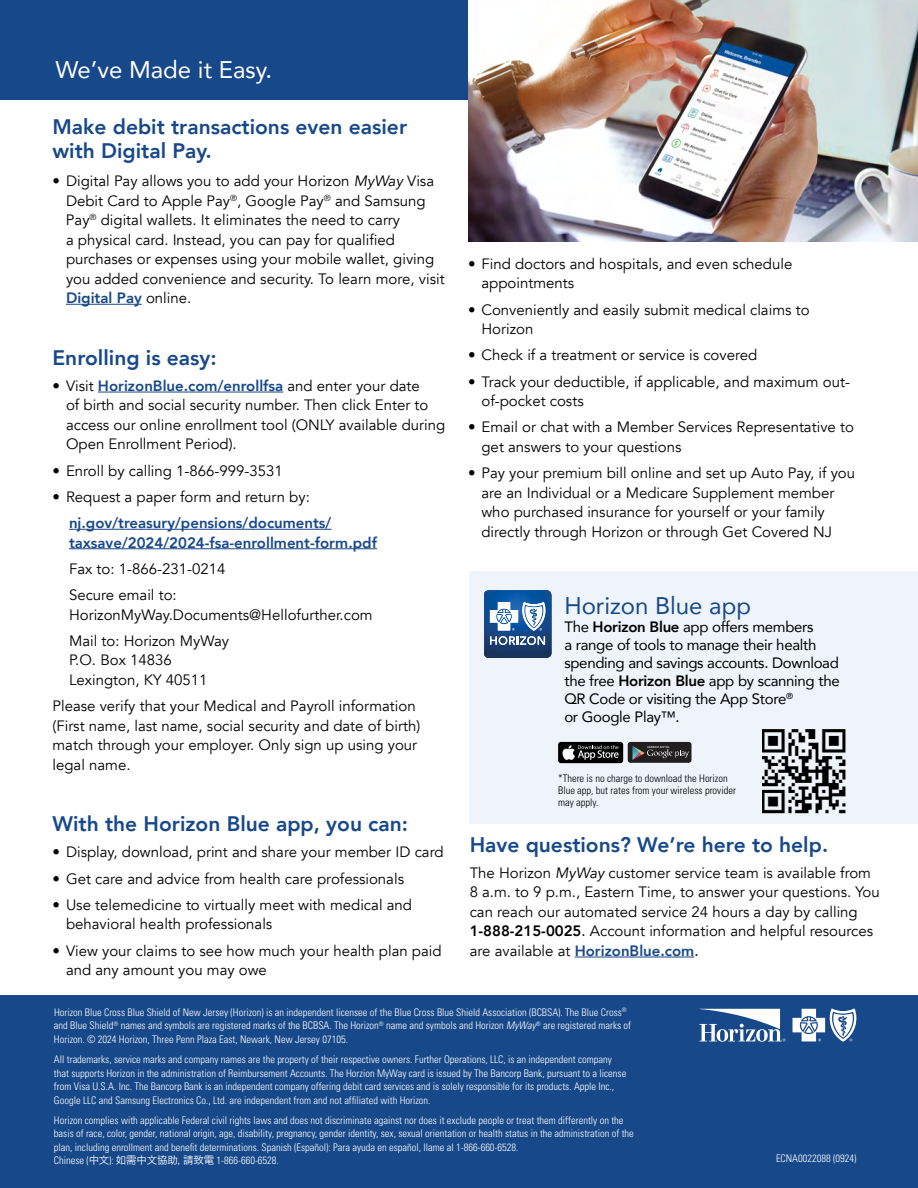
<style>
.page{position:relative;width:918px;height:1188px;background:#fff}
.page>*{position:absolute;margin:0;border:0;box-sizing:border-box;transform-origin:0 0}
.t1{font:24px "Avenir";color:#fff}
.t2{font:24px "Avenir";color:#174889}
.t3{font:800 21px/24px "Avenir";color:#174889}
.t4{font:15px/19.5px "Avenir";color:#000}
.t5{font:15px/18px "Avenir";letter-spacing:-.02em;color:#000}
.t6{font:800 15px/19.5px "Avenir";color:#174889}
.t7{font:300 condensed 10.5px/13.5px "Univers LT Std";color:#fff}
.t8{font:300 condensed 10.5px/12px "Univers LT Std";color:#000}
.s1{font-style:italic}
.s2{font-weight:800;color:#174889}
.s3{font-weight:800}
.s4{font-style:inherit}
.s5{font-family:"Hira Kaku Pro W3";font-weight:400;font-stretch:normal}
</style>
<div class="page">
<div style="left:0;top:0;width:468px;height:99px;background:#174889"></div>
<div style="left:0;top:996px;width:918px;height:192px;background:#174889"></div>
<div style="left:470px;top:571px;width:448px;height:253px;background:#eef4fa"></div>
<svg style="left:484px;top:590px;width:68px;height:68px;background:#4d75a5"></svg>
<div style="left:628px;top:742px;width:64px;height:21px;background:#221e1f;border-radius:3px"></div>
<svg style="left:632px;top:746px;width:57px;height:14px"></svg>
<div style="left:558px;top:742px;width:65px;height:21px;background:#000;border-radius:3px"></div>
<svg style="left:562px;top:745px;width:57px;height:15px"></svg>
<img style="left:763px;top:729px;width:83px;height:85px">
<hr style="left:66px;top:304px;width:76px;height:1px;background:#174889">
<hr style="left:98px;top:392px;width:185px;height:1px;background:#174889">
<hr style="left:69px;top:529px;width:262px;height:1px;background:#174889">
<hr style="left:69px;top:548px;width:308px;height:1px;background:#174889">
<hr style="left:575px;top:957px;width:119px;height:1px;background:#174889">
<img style="left:468px;top:0;width:450px;height:242px">
<svg style="left:699px;top:1009px;width:87px;height:33px"></svg>
<svg style="left:793px;top:1008px;width:63px;height:34px"></svg>
<h1 class="t1" style="left:56px;top:50px;width:218px">We’ve Made it Easy.</h1>
<h2 class="t3" style="left:52px;top:115px;width:356px">Make debit transactions even easier with Digital Pay.</h2>
<p class="t4" style="left:66px;top:172px;width:380px;text-indent:-13px">• Digital Pay allows you to add your Horizon <span class="s1">MyWay</span> Visa Debit Card to Apple Pay<sup>®</sup>, Google Pay<sup>®</sup> and Samsung Pay<sup>®</sup> digital wallets. It eliminates the need to carry<br>a physical card. Instead, you can pay for qualified purchases or expenses using your mobile wallet, giving you added convenience and security. To learn more, visit <span class="s2">Digital Pay</span> online.</p>
<h2 class="t3" style="left:52px;top:345px;width:166px">Enrolling is easy:</h2>
<p class="t4" style="left:66px;top:376px;width:381px;text-indent:-14px">• Visit <span class="s2">HorizonBlue.com/enrollfsa</span> and enter your date<br>of birth and social security number. Then click Enter to access our online enrollment tool (ONLY available during Open Enrollment Period).</p>
<p class="t4" style="left:52px;top:461px;width:232px">• Enroll by calling 1-866-999-3531</p>
<p class="t4" style="left:52px;top:487px;width:259px">• Request a paper form and return by:</p>
<p class="t6" style="left:69px;top:513px;width:310px">nj.gov/treasury/pensions/documents/ taxsave/2024/2024-fsa-enrollment-form.pdf</p>
<p class="t4" style="left:69px;top:556px;width:158px;line-height:26.2px">Fax to: 1-866-231-0214<br>Secure email to:</p>
<p class="t4" style="left:69px;top:602px;width:305px;line-height:26.2px">HorizonMyWay.Documents@Hellofurther.com<br>Mail to: Horizon MyWay</p>
<p class="t4" style="left:69px;top:651px;width:140px">P.O. Box 14836<br>Lexington, KY 40511</p>
<p class="t4" style="left:52px;top:697px;width:369px">Please verify that your Medical and Payroll information (First name, last name, social security and date of birth) match through your employer. Only sign up using your legal name.</p>
<h2 class="t3" style="left:52px;top:812px;width:357px">With the Horizon Blue app, you can:</h2>
<p class="t4" style="left:52px;top:843px;width:393px">• Display, download, print and share your member ID card</p>
<p class="t4" style="left:52px;top:869px;width:353px">• Get care and advice from health care professionals</p>
<p class="t4" style="left:66px;top:895px;width:348px;text-indent:-14px">• Use telemedicine to virtually meet with medical and behavioral health professionals</p>
<p class="t4" style="left:66px;top:941px;width:377px;text-indent:-14px">• View your claims to see how much your health plan paid and any amount you may owe</p>
<p class="t4" style="left:482px;top:254px;width:312px;text-indent:-14px">• Find doctors and hospitals, and even schedule appointments</p>
<p class="t4" style="left:482px;top:300px;width:330px;text-indent:-14px">• Conveniently and easily submit medical claims to<br>Horizon</p>
<p class="t4" style="left:468px;top:346px;width:291px">• Check if a treatment or service is covered</p>
<p class="t4" style="left:482px;top:372px;width:370px;text-indent:-14px">• Track your deductible, if applicable, and maximum out&shy;of-pocket costs</p>
<p class="t4" style="left:482px;top:418px;width:374px;text-indent:-14px">• Email or chat with a Member Services Representative to get answers to your questions</p>
<p class="t4" style="left:482px;top:463px;width:375px;text-indent:-14px">• Pay your premium bill online and set up Auto Pay, if you are an Individual or a Medicare Supplement member who purchased insurance for yourself or your family directly through Horizon or through Get Covered NJ</p>
<h1 class="t2" style="left:564px;top:587px;width:188px">Horizon Blue app</h1>
<p class="t5" style="left:564px;top:618px;width:277px">The <span class="s3">Horizon Blue</span> app offers members<br>a range of tools to manage their health spending and savings accounts. Download the free <span class="s3">Horizon Blue</span> app by scanning the QR Code or visiting the App Store<sup>®<br></sup>or Google Play™.</p>
<p class="t8" style="left:558px;top:772px;width:179px">*There is no charge to download the Horizon<br>Blue app, but rates from your wireless provider may apply.</p>
<h2 class="t3" style="left:470px;top:832px;width:360px">Have questions? We’re here to help.</h2>
<p class="t4" style="left:470px;top:863px;width:412px">The Horizon <span class="s1">MyWay</span> customer service team is available from 8 a.m. to 9 p.m., Eastern Time, to answer your questions. You can reach our automated service 24 hours a day by calling <span class="s3">1-888-215-0025</span><span class="s4">.</span> Account information and helpful resources are available at <span class="s2">HorizonBlue.com</span><span class="s4">.</span></p>
<p class="t7" style="left:54px;top:1006px;width:579px">Horizon Blue Cross Blue Shield of New Jersey (Horizon) is an independent licensee of the Blue Cross Blue Shield Association (BCBSA). The Blue Cross<sup>® </sup>and Blue Shield<sup>®</sup> names and symbols are registered marks of the BCBSA. The Horizon<sup>®</sup> name and symbols and Horizon <span class="s1">MyWay</span><sup>®</sup> are registered marks of<br>Horizon. © 2024 Horizon, Three Penn Plaza East, Newark, New Jersey 07105.</p>
<p class="t7" style="left:54px;top:1053px;width:574px">All trademarks, service marks and company names are the property of their respective owners. Further Operations, LLC, is an independent company that supports Horizon in the administration of Reimbursement Accounts. The Horzion MyWay card is issued by The Bancorp Bank, pursuant to a license from Visa U.S.A. Inc. The Bancorp Bank is an independent company offering debit card services and is solely responsible for its products. Apple Inc., Google LLC and Samsung Electronics Co., Ltd. are independent from and not affiliated with Horizon.</p>
<p class="t7" style="left:54px;top:1114px;width:581px">Horizon complies with applicable Federal civil rights laws and does not discriminate against nor does it exclude people or treat them differently on the basis of race, color, gender, national origin, age, disability, pregnancy, gender identity, sex, sexual orientation or health status in the administration of the plan, including enrollment and benefit determinations. Spanish (Español): Para ayuda en español, llame al 1-866-660-6528.<br>Chinese (<span class="s5">中文</span>): <span class="s5">如需中文協助，請致電</span> 1-866-660-6528.</p>
<p class="t7" style="left:776px;top:1152px;width:82px">ECNA0022088 (0924)</p>
</div>
